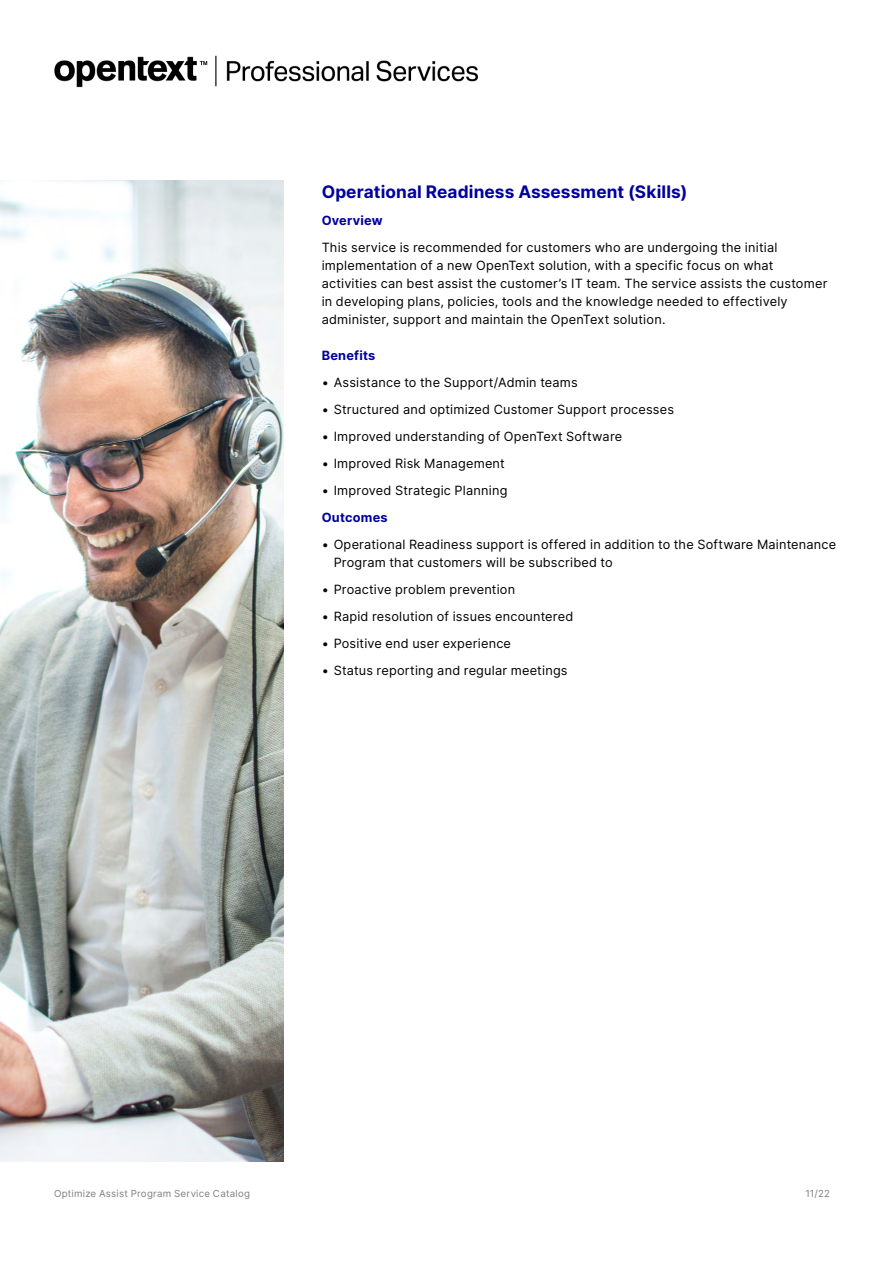
<style>
.page{position:relative;width:893px;height:1263px;background:#fff}
.page>*{position:absolute;margin:0;border:0;box-sizing:border-box;transform-origin:0 0}
.t1{font:700 17.25px "Inter";letter-spacing:.005em;color:#00009f}
.Body{font:12.75px/18px "Inter";letter-spacing:.015em;color:#000}
.H4__USE_AFTER_H3{font:700 12.75px "Inter";letter-spacing:.015em;color:#00009f}
.t2{font:9.75px "Inter";letter-spacing:.025em;color:#808080}
</style>
<div class="page">
<img style="left:54px;top:55px;width:424px;height:33px">
<img style="left:0;top:180px;width:284px;height:981px">
<h3 class="t1" style="left:322px;top:179px;width:367px">Operational Readiness Assessment (Skills)</h3>
<h4 class="H4__USE_AFTER_H3" style="left:322px;top:211px;width:63px">Overview</h4>
<p class="Body" style="left:322px;top:238px;width:507px">This service is recommended for customers who are undergoing the initial implementation of a new OpenText solution, with a specific focus on what activities can best assist the customer’s IT team. The service assists the customer in developing plans, policies, tools and the knowledge needed to effectively administer, support and maintain the OpenText solution.</p>
<h4 class="H4__USE_AFTER_H3" style="left:322px;top:346px;width:55px">Benefits</h4>
<p class="Body" style="left:322px;top:373px;width:258px">• Assistance to the Support/Admin teams</p>
<p class="Body" style="left:322px;top:400px;width:354px">• Structured and optimized Customer Support processes</p>
<p class="Body" style="left:322px;top:427px;width:302px">• Improved understanding of OpenText Software</p>
<p class="Body" style="left:322px;top:454px;width:185px">• Improved Risk Management</p>
<p class="Body" style="left:322px;top:481px;width:187px">• Improved Strategic Planning</p>
<h4 class="H4__USE_AFTER_H3" style="left:322px;top:508px;width:67px">Outcomes</h4>
<p class="Body" style="left:334px;top:535px;width:504px;text-indent:-12px">• Operational Readiness support is offered in addition to the Software Maintenance<br>Program that customers will be subscribed to</p>
<p class="Body" style="left:322px;top:580px;width:195px">• Proactive problem prevention</p>
<p class="Body" style="left:322px;top:607px;width:253px">• Rapid resolution of issues encountered</p>
<p class="Body" style="left:322px;top:634px;width:191px">• Positive end user experience</p>
<p class="Body" style="left:322px;top:661px;width:247px">• Status reporting and regular meetings</p>
<p class="t2" style="left:54px;top:1186px;width:198px">Optimize Assist Program Service Catalog</p>
<p class="t2" style="left:805px;top:1186px;width:26px">11/22</p>
</div>
